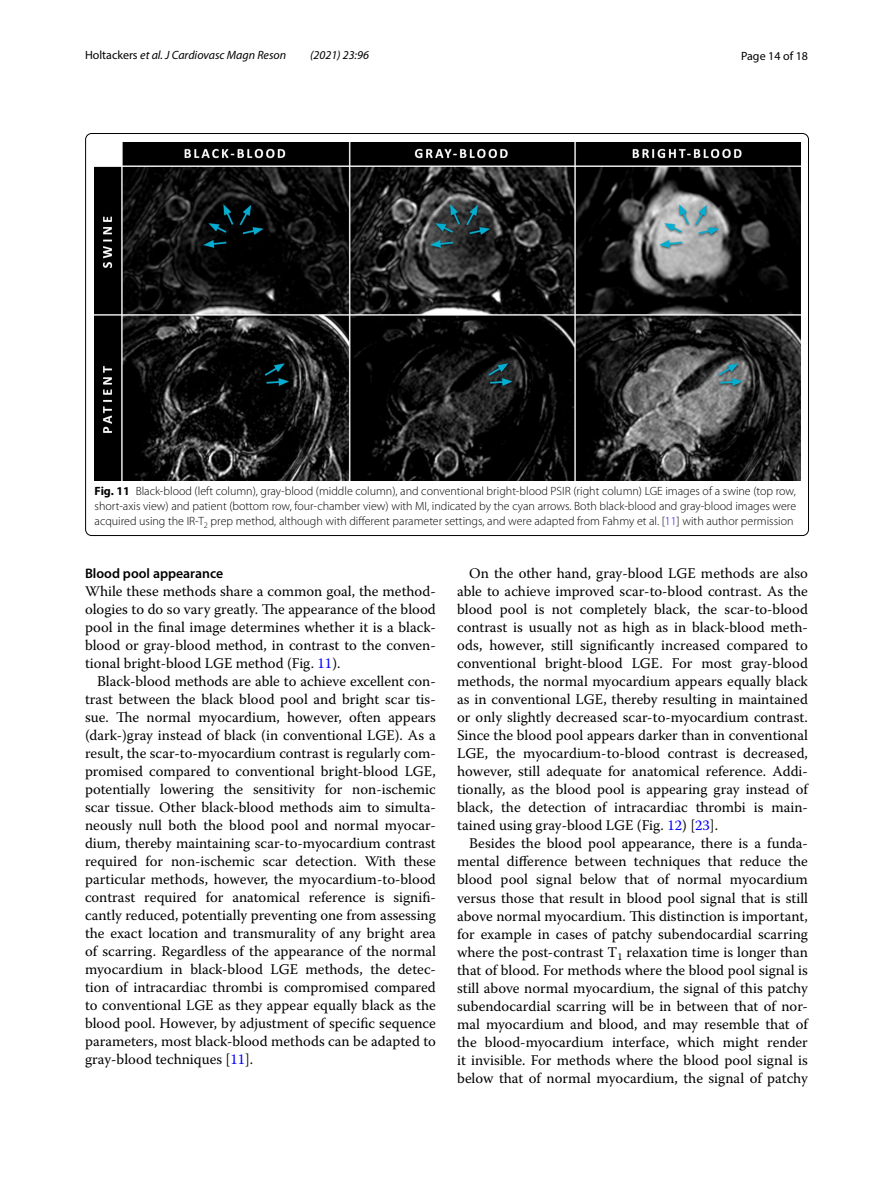
<style>
.page{position:relative;width:893px;height:1187px;background:#fff}
.page>*{position:absolute;margin:0;border:0;box-sizing:border-box;transform-origin:0 0}
.t1{font:14.7px/18px "Warnock Pro";color:#000;text-align:justify}
.t2{font:600 13.8px "Myriad Pro";color:#000}
.t3{font:300 12px/15px "Myriad Pro";color:#000;text-align:justify}
.t4{font:italic 12px "Myriad Pro";color:#000}
.t5{font:12px "Myriad Pro";color:#000}
.s1{font-style:normal}
.s2{font-weight:700}
.s3{color:#00f}
</style>
<div class="page">
<img style="left:94px;top:142px;width:706px;height:338px">
<p class="t4" style="left:85px;top:48px;width:203px"><span class="s1">Holtackers</span> et al. J Cardiovasc Magn Reson</p>
<p class="t4" style="left:310px;top:48px;width:60px">(2021) 23:96</p>
<p class="t5" style="left:741px;top:48px;width:68px">Page 14 of 18</p>
<p class="t3" style="left:95px;top:484px;width:703px"><span class="s2">Fig. 11</span> Black-blood (left column), gray-blood (middle column), and conventional bright-blood PSIR (right column) LGE images of a swine (top row, short-axis view) and patient (bottom row, four-chamber view) with MI, indicated by the cyan arrows. Both black-blood and gray-blood images were acquired using the IR-T<sub>2</sub> prep method, although with different parameter settings, and were adapted from Fahmy et al. [<span class="s3">11</span>] with author permission</p>
<p class="t2" style="left:85px;top:564px;width:140px">Blood pool appearance</p>
<p class="t1" style="left:85px;top:582px;width:352px">While these methods share a common goal, the method&shy;ologies to do so vary greatly. The appearance of the blood pool in the final image determines whether it is a black&shy;blood or gray-blood method, in contrast to the conven&shy;tional bright-blood LGE method (Fig. <span class="s3">11</span>).</p>
<p class="t1" style="left:85px;top:672px;width:352px;text-indent:12px">Black-blood methods are able to achieve excellent con&shy;trast between the black blood pool and bright scar tis&shy;sue. The normal myocardium, however, often appears (dark-)gray instead of black (in conventional LGE). As a result, the scar-to-myocardium contrast is regularly com&shy;promised compared to conventional bright-blood LGE, potentially lowering the sensitivity for non-ischemic scar tissue. Other black-blood methods aim to simulta&shy;neously null both the blood pool and normal myocar&shy;dium, thereby maintaining scar-to-myocardium contrast required for non-ischemic scar detection. With these particular methods, however, the myocardium-to-blood contrast required for anatomical reference is signifi&shy;cantly reduced, potentially preventing one from assessing the exact location and transmurality of any bright area of scarring. Regardless of the appearance of the normal myocardium in black-blood LGE methods, the detec&shy;tion of intracardiac thrombi is compromised compared to conventional LGE as they appear equally black as the blood pool. However, by adjustment of specific sequence parameters, most black-blood methods can be adapted to gray-blood techniques [<span class="s3">11</span>].</p>
<p class="t1" style="left:457px;top:564px;width:352px;text-indent:12px">On the other hand, gray-blood LGE methods are also able to achieve improved scar-to-blood contrast. As the blood pool is not completely black, the scar-to-blood contrast is usually not as high as in black-blood meth&shy;ods, however, still significantly increased compared to conventional bright-blood LGE. For most gray-blood methods, the normal myocardium appears equally black as in conventional LGE, thereby resulting in maintained or only slightly decreased scar-to-myocardium contrast.<br>Since the blood pool appears darker than in conventional LGE, the myocardium-to-blood contrast is decreased, however, still adequate for anatomical reference. Addi&shy;tionally, as the blood pool is appearing gray instead of black, the detection of intracardiac thrombi is main&shy;tained using gray-blood LGE (Fig. <span class="s3">12</span>) [<span class="s3">23</span>].</p>
<p class="t1" style="left:457px;top:834px;width:352px;text-indent:12px">Besides the blood pool appearance, there is a funda&shy;mental difference between techniques that reduce the blood pool signal below that of normal myocardium versus those that result in blood pool signal that is still above normal myocardium. This distinction is important, for example in cases of patchy subendocardial scarring where the post-contrast T<sub>1</sub> relaxation time is longer than that of blood. For methods where the blood pool signal is still above normal myocardium, the signal of this patchy subendocardial scarring will be in between that of nor&shy;mal myocardium and blood, and may resemble that of the blood-myocardium interface, which might render it invisible. For methods where the blood pool signal is below that of normal myocardium, the signal of patchy</p>
</div>
